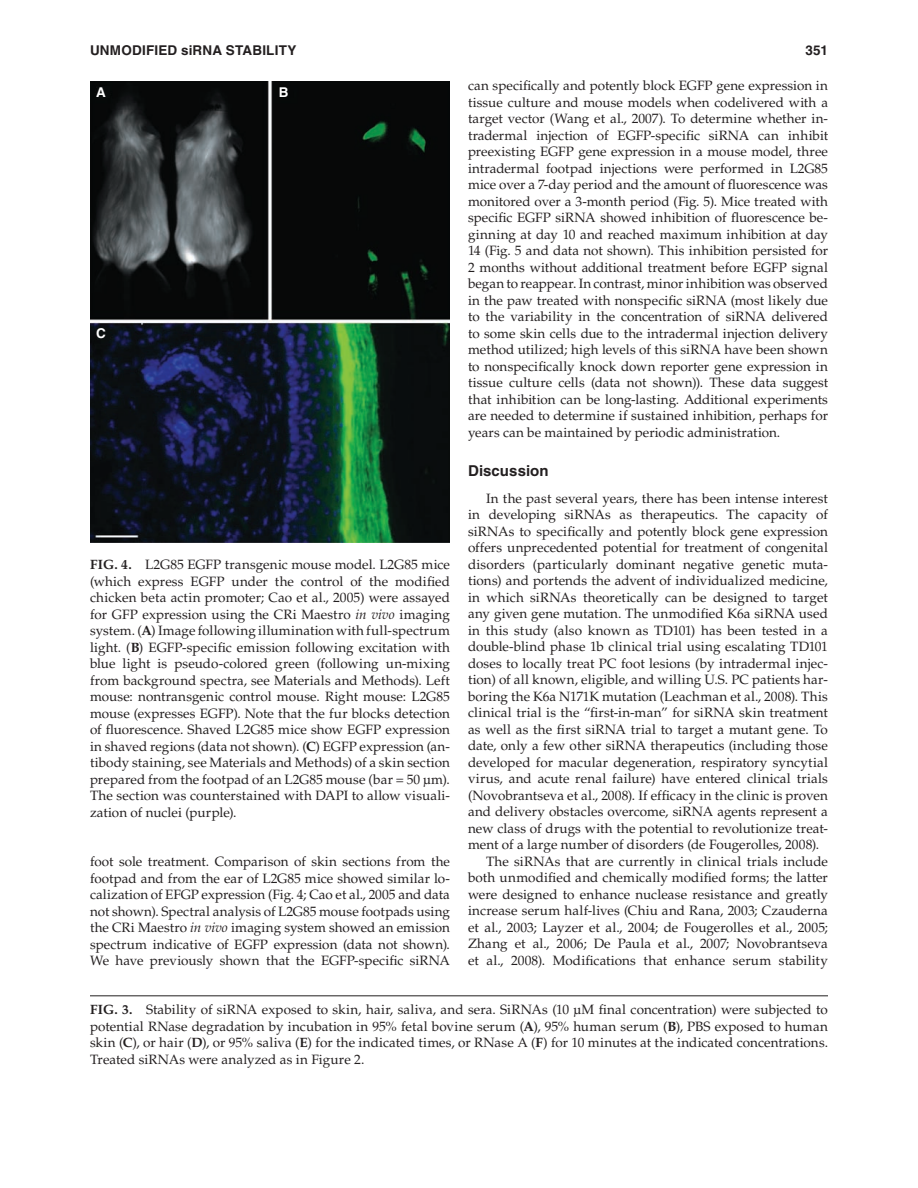
<style>
.page{position:relative;width:918px;height:1188px;background:#fff}
.page>*{position:absolute;margin:0;border:0;box-sizing:border-box;transform-origin:0 0}
.t1{font:700 15px "Helvetica LT Std";letter-spacing:.005em;color:#231f20}
.t2{font:13.5px/16.5px "Palatino LT Std";color:#231f20;text-align:justify}
.t3{font:13.5px "Palatino LT Std";letter-spacing:.02em;color:#231f20}
.t4{font:700 13.5px "Helvetica LT Std";letter-spacing:.015em;color:#231f20}
.t5{font:700 13.5px "Helvetica LT Std";color:#fff}
.s1{font-weight:700}
.s2{font-style:italic}
</style>
<div class="page">
<hr style="left:90px;top:995px;width:738px;height:1px;background:#231f20">
<img style="left:90px;top:81px;width:360px;height:462px">
<div style="left:98px;top:87px;width:12px;height:11px;background:#080b0b"></div>
<div style="left:98px;top:328px;width:12px;height:12px;background:#0b1010"></div>
<div style="left:278px;top:87px;width:15px;height:11px;background:#060808"></div>
<p class="t4" style="left:90px;top:45px;width:208px">UNMODIFIED siRNA STABILITY</p>
<p class="t4" style="left:805px;top:45px;width:24px">351</p>
<p class="t2" style="left:468px;top:79px;width:362px">can specifically and potently block EGFP gene expression in tissue culture and mouse models when codelivered with a target vector (Wang et al., 2007). To determine whether in&shy;tradermal injection of EGFP-specific siRNA can inhibit preexisting EGFP gene expression in a mouse model, three intradermal footpad injections were performed in L2G85 mice over a 7-day period and the amount of fluorescence was monitored over a 3-month period (Fig. 5). Mice treated with specific EGFP siRNA showed inhibition of fluorescence be&shy;ginning at day 10 and reached maximum inhibition at day 14 (Fig. 5 and data not shown). This inhibition persisted for 2 months without additional treatment before EGFP signal began to reappear. In contrast, minor inhibition was observed in the paw treated with nonspecific siRNA (most likely due to the variability in the concentration of siRNA delivered to some skin cells due to the intradermal injection delivery method utilized; high levels of this siRNA have been shown to nonspecifically knock down reporter gene expression in tissue culture cells (data not shown)). These data suggest that inhibition can be long-lasting. Additional experiments are needed to determine if sustained inhibition, perhaps for years can be maintained by periodic administration.</p>
<p class="t1" style="left:468px;top:465px;width:82px">Discussion</p>
<p class="t2" style="left:486px;top:492px;width:343px">In the past several years, there has been intense interest</p>
<p class="t2" style="left:468px;top:508px;width:362px">in developing siRNAs as therapeutics. The capacity of</p>
<p class="t2" style="left:468px;top:525px;width:361px">siRNAs to specifically and potently block gene expression</p>
<p class="t2" style="left:468px;top:541px;width:361px">offers unprecedented potential for treatment of congenital</p>
<p class="t2" style="left:468px;top:558px;width:362px">disorders (particularly dominant negative genetic muta-</p>
<p class="t2" style="left:468px;top:574px;width:361px">tions) and portends the advent of individualized medicine,</p>
<p class="t2" style="left:468px;top:591px;width:362px">in which siRNAs theoretically can be designed to target</p>
<p class="t2" style="left:468px;top:607px;width:362px">any given gene mutation. The unmodified K6a siRNA used</p>
<p class="t2" style="left:468px;top:624px;width:362px">in this study (also known as TD101) has been tested in a</p>
<p class="t2" style="left:468px;top:640px;width:362px">double-blind phase 1b clinical trial using escalating TD101</p>
<p class="t2" style="left:468px;top:657px;width:362px">doses to locally treat PC foot lesions (by intradermal injec-</p>
<p class="t3" style="left:468px;top:675px;width:362px">tion) of all known, eligible, and willing U.S. PC patients har-</p>
<p class="t2" style="left:468px;top:690px;width:361px">boring the K6a N171K mutation (Leachman et al., 2008). This</p>
<p class="t2" style="left:468px;top:706px;width:362px">clinical trial is the “first-in-man” for siRNA skin treatment</p>
<p class="t2" style="left:468px;top:723px;width:362px">as well as the first siRNA trial to target a mutant gene. To</p>
<p class="t2" style="left:468px;top:739px;width:362px">date, only a few other siRNA therapeutics (including those</p>
<p class="t2" style="left:468px;top:756px;width:362px">developed for macular degeneration, respiratory syncytial</p>
<p class="t2" style="left:468px;top:772px;width:361px">virus, and acute renal failure) have entered clinical trials</p>
<p class="t2" style="left:468px;top:789px;width:361px">(Novobrantseva et al., 2008). If efficacy in the clinic is proven</p>
<p class="t2" style="left:468px;top:805px;width:361px">and delivery obstacles overcome, siRNA agents represent a</p>
<p class="t2" style="left:468px;top:822px;width:362px">new class of drugs with the potential to revolutionize treat-</p>
<p class="t2" style="left:468px;top:838px;width:353px">ment of a large number of disorders (de Fougerolles, 2008).</p>
<p class="t2" style="left:486px;top:855px;width:343px">The siRNAs that are currently in clinical trials include</p>
<p class="t2" style="left:468px;top:871px;width:361px">both unmodified and chemically modified forms; the latter</p>
<p class="t2" style="left:468px;top:888px;width:362px">were designed to enhance nuclease resistance and greatly</p>
<p class="t2" style="left:468px;top:904px;width:362px">increase serum half-lives (Chiu and Rana, 2003; Czauderna</p>
<p class="t2" style="left:468px;top:921px;width:362px">et al., 2003; Layzer et al., 2004; de Fougerolles et al., 2005;</p>
<p class="t2" style="left:468px;top:937px;width:362px">Zhang et al., 2006; De Paula et al., 2007; Novobrantseva</p>
<p class="t2" style="left:468px;top:954px;width:362px">et al., 2008). Modifications that enhance serum stability</p>
<p class="t2" style="left:90px;top:1003px;width:740px"><span class="s1">FIG. 3.</span> Stability of siRNA exposed to skin, hair, saliva, and sera. SiRNAs (10 μM final concentration) were subjected to potential RNase degradation by incubation in 95% fetal bovine serum (<span class="s1">A</span>), 95% human serum (<span class="s1">B</span>), PBS exposed to human skin (<span class="s1">C</span>), or hair (<span class="s1">D</span>), or 95% saliva (<span class="s1">E</span>) for the indicated times, or RNase A (<span class="s1">F</span>) for 10 minutes at the indicated concentrations.<br>Treated siRNAs were analyzed as in Figure 2.</p>
<p class="t5" style="left:96px;top:87px;width:11px">A</p>
<p class="t5" style="left:279px;top:87px;width:11px">B</p>
<p class="t5" style="left:96px;top:328px;width:11px">C</p>
<p class="t2" style="left:90px;top:558px;width:362px"><span class="s1">FIG. 4.</span> L2G85 EGFP transgenic mouse model. L2G85 mice (which express EGFP under the control of the modified chicken beta actin promoter; Cao et al., 2005) were assayed for GFP expression using the CRi Maestro <span class="s2">in vivo</span> imaging system. (<span class="s1">A</span>) Image following illumination with full-spectrum light. (<span class="s1">B</span>) EGFP-specific emission following excitation with blue light is pseudo-colored green (following un-mixing from background spectra, see Materials and Methods). Left mouse: nontransgenic control mouse. Right mouse: L2G85 mouse (expresses EGFP). Note that the fur blocks detection of fluorescence. Shaved L2G85 mice show EGFP expression in shaved regions (data not shown). (<span class="s1">C</span>) EGFP expression (an&shy;tibody staining, see Materials and Methods) of a skin section prepared from the footpad of an L2G85 mouse (bar = 50 μm).<br>The section was counterstained with DAPI to allow visuali&shy;zation of nuclei (purple).</p>
<p class="t2" style="left:90px;top:855px;width:362px">foot sole treatment. Comparison of skin sections from the footpad and from the ear of L2G85 mice showed similar lo&shy;calization of EFGP expression (Fig. 4; Cao et al., 2005 and data not shown). Spectral analysis of L2G85 mouse footpads using the CRi Maestro <span class="s2">in vivo</span> imaging system showed an emission spectrum indicative of EGFP expression (data not shown).<br>We have previously shown that the EGFP-specific siRNA</p>
</div>
